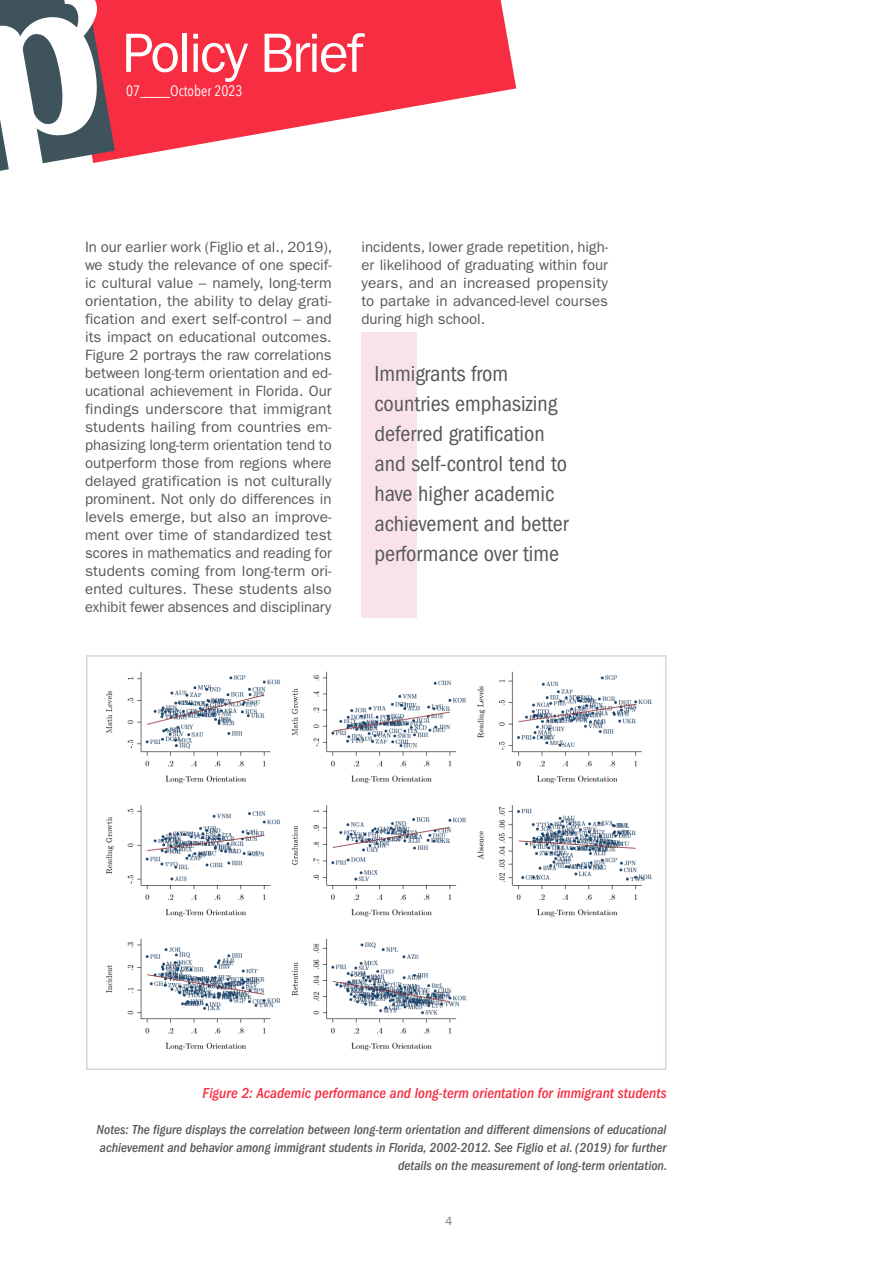
<style>
.page{position:relative;width:893px;height:1263px;background:#fff}
.page>*{position:absolute;margin:0;border:0;box-sizing:border-box;transform-origin:0 0}
.t1{font:55.5px "ITC Franklin Gothic Std";letter-spacing:-.04em;color:#fff}
.t2{font:condensed 22.5px/30px "ITC Franklin Gothic Std";color:#57585a}
.t3{font:15px/18px "ITC Franklin Gothic Std";color:#57585a;text-align:justify}
.Graph_table_Title{font:italic 500 condensed 15px "ITC Franklin Gothic Std";color:#f72d41}
.t4{font:15px "Avenir Next Condensed";color:#fff}
.Graph_Table_comment__left{font:italic 500 condensed 13.5px/18px "ITC Franklin Gothic Std";color:#57585a;text-align:right}
.t5{font:12px "ITC Franklin Gothic Std";color:#787a7d}
</style>
<div class="page">
<svg style="left:115px;top:0;width:401px;height:160px;fill:#f72d41"></svg>
<svg style="left:0;top:0;width:115px;height:171px"></svg>
<img style="left:105px;top:671px;width:548px;height:380px">
<div style="left:362px;top:332px;width:55px;height:286px;background:#fae3e8"></div>
<h1 class="t1" style="left:123px;top:21px;width:242px">Policy Brief</h1>
<p class="t4" style="left:126px;top:81px;width:118px">07____October 2023</p>
<p class="t3" style="left:85px;top:238px;width:249px">In our earlier work (Figlio et al., 2019), we study the relevance of one specif&shy;ic cultural value – namely, long-term orientation, the ability to delay grati&shy;fication and exert self-control – and its impact on educational outcomes.<br>Figure 2 portrays the raw correlations between long-term orientation and ed&shy;ucational achievement in Florida. Our findings underscore that immigrant students hailing from countries em&shy;phasizing long-term orientation tend to outperform those from regions where delayed gratification is not culturally prominent. Not only do differences in levels emerge, but also an improve&shy;ment over time of standardized test scores in mathematics and reading for students coming from long-term ori&shy;ented cultures. These students also exhibit fewer absences and disciplinary</p>
<p class="t3" style="left:361px;top:238px;width:248px">incidents, lower grade repetition, high&shy;er likelihood of graduating within four years, and an increased propensity to partake in advanced-level courses during high school.</p>
<p class="t2" style="left:374px;top:359px;width:196px">Immigrants from countries emphasizing deferred gratification and self-control tend to have higher academic achievement and better performance over time</p>
<p class="Graph_table_Title" style="left:203px;top:1085px;width:465px">Figure 2: Academic performance and long-term orientation for immigrant students</p>
<p class="Graph_Table_comment__left" style="left:97px;top:1121px;width:572px">Notes: The figure displays the correlation between long-term orientation and different dimensions of educational achievement and behavior among immigrant students in Florida, 2002-2012. See Figlio et al. (2019) for further details on the measurement of long-term orientation.</p>
<p class="t5" style="left:445px;top:1213px;width:9px">4</p>
</div>
